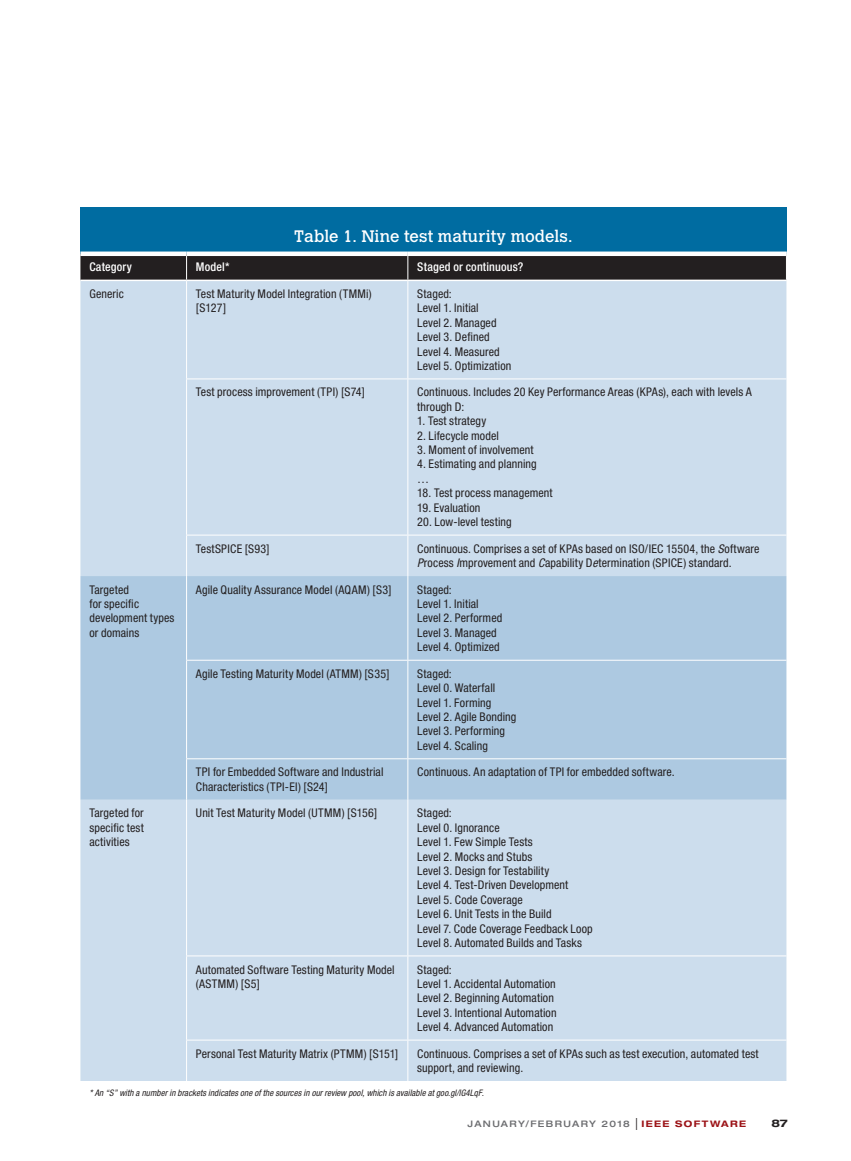
<style>
.page{position:relative;width:851px;height:1161px;background:#fff}
.page>*{position:absolute;margin:0;border:0;box-sizing:border-box;transform-origin:0 0}
.t1{font:16.5px "Calvert MT Std";letter-spacing:.005em;color:#fff}
.t2{font:condensed 12px/14.4px "Helvetica Neue LT Std";letter-spacing:.01em;color:#231f20}
.t3{font:500 condensed 12px "Helvetica Neue LT Std";letter-spacing:.015em;color:#fff}
.t4{font:700 expanded 10.5px "Helvetica Neue LT Std";color:#231f20}
.t5{font:italic condensed 9px "Helvetica Neue LT Std";letter-spacing:.01em;color:#231f20}
.t6{font:500 expanded 9px "Helvetica Neue LT Std";letter-spacing:.145em;color:#6c6d70}
.s1{font-style:italic}
.s2{font-family:"Helvetica LT Std";font-weight:400;font-stretch:condensed;font-size:12px;color:#231f20}
.s3{font-weight:700;color:#9c1418}
</style>
<div class="page">
<div style="left:80px;top:207px;width:706px;height:47px;background:#006ca1"></div>
<div style="left:80px;top:281px;width:706px;height:800px;background:#ccdded"></div>
<div style="left:80px;top:576px;width:706px;height:224px;background:#adc9e1"></div>
<hr style="left:80px;top:252px;width:106px;height:4px;background:#fff">
<hr style="left:186px;top:252px;width:222px;height:4px;background:#fff">
<hr style="left:408px;top:252px;width:378px;height:4px;background:#fff">
<svg style="left:80px;top:254px;width:707px;height:26px;background:#383435"></svg>
<hr style="left:186px;top:281px;width:1px;height:98px;background:#fff">
<hr style="left:407px;top:281px;width:1px;height:98px;background:#fff">
<hr style="left:186px;top:379px;width:1px;height:156px;background:#fff">
<hr style="left:407px;top:379px;width:1px;height:156px;background:#fff">
<hr style="left:186px;top:535px;width:1px;height:41px;background:#fff">
<hr style="left:407px;top:535px;width:1px;height:41px;background:#fff">
<hr style="left:186px;top:576px;width:1px;height:84px;background:#fff">
<hr style="left:407px;top:576px;width:1px;height:84px;background:#fff">
<hr style="left:186px;top:661px;width:1px;height:97px;background:#fff">
<hr style="left:407px;top:661px;width:1px;height:97px;background:#fff">
<hr style="left:186px;top:759px;width:1px;height:41px;background:#fff">
<hr style="left:407px;top:759px;width:1px;height:41px;background:#fff">
<hr style="left:186px;top:800px;width:1px;height:156px;background:#fff">
<hr style="left:407px;top:800px;width:1px;height:156px;background:#fff">
<hr style="left:186px;top:956px;width:1px;height:84px;background:#fff">
<hr style="left:407px;top:956px;width:1px;height:84px;background:#fff">
<hr style="left:186px;top:1040px;width:1px;height:41px;background:#fff">
<hr style="left:407px;top:1040px;width:1px;height:41px;background:#fff">
<hr style="left:186px;top:379px;width:222px;height:1px;background:#fff">
<hr style="left:408px;top:379px;width:378px;height:1px;background:#fff">
<hr style="left:186px;top:535px;width:222px;height:1px;background:#fff">
<hr style="left:408px;top:535px;width:378px;height:1px;background:#fff">
<hr style="left:186px;top:660px;width:222px;height:1px;background:#fff">
<hr style="left:408px;top:660px;width:378px;height:1px;background:#fff">
<hr style="left:186px;top:758px;width:222px;height:1px;background:#fff">
<hr style="left:408px;top:758px;width:378px;height:1px;background:#fff">
<hr style="left:186px;top:956px;width:222px;height:1px;background:#fff">
<hr style="left:408px;top:956px;width:378px;height:1px;background:#fff">
<hr style="left:186px;top:1040px;width:222px;height:1px;background:#fff">
<hr style="left:408px;top:1040px;width:378px;height:1px;background:#fff">
<h1 class="t1" style="left:294px;top:226px;width:280px">Table 1. Nine test maturity models.</h1>
<p class="t3" style="left:89px;top:260px;width:44px">Category</p>
<p class="t3" style="left:196px;top:260px;width:35px">Model*</p>
<p class="t3" style="left:417px;top:260px;width:108px">Staged or continuous?</p>
<p class="t2" style="left:89px;top:286px;width:36px">Generic</p>
<p class="t2" style="left:196px;top:286px;width:177px">Test Maturity Model Integration (TMMi) [S127]</p>
<p class="t2" style="left:417px;top:286px;width:96px">Staged:<br>Level 1. Initial<br>Level 2. Managed<br>Level 3. Defined<br>Level 4. Measured<br>Level 5. Optimization</p>
<p class="t2" style="left:196px;top:385px;width:170px">Test process improvement (TPI) [S74]</p>
<p class="t2" style="left:417px;top:385px;width:336px">Continuous. Includes 20 Key Performance Areas (KPAs), each with levels A through D:</p>
<p class="t2" style="left:417px;top:414px;width:70px">1. Test strategy</p>
<p class="t2" style="left:417px;top:428px;width:83px">2. Lifecycle model</p>
<p class="t2" style="left:417px;top:443px;width:118px">3. Moment of involvement</p>
<p class="t2" style="left:417px;top:457px;width:121px">4. Estimating and planning …</p>
<p class="t2" style="left:417px;top:486px;width:137px">18. Test process management</p>
<p class="t2" style="left:417px;top:500px;width:65px">19. Evaluation</p>
<p class="t2" style="left:417px;top:515px;width:96px">20. Low-level testing</p>
<p class="t2" style="left:196px;top:541px;width:75px">TestSPICE [S93]</p>
<p class="t2" style="left:417px;top:541px;width:344px">Continuous. Comprises a set of KPAs based on ISO/IEC 15504, the <span class="s1">S</span>oftware<br><span class="s1">P</span>rocess <span class="s1">I</span>mprovement and <span class="s1">C</span>apability D<span class="s1">e</span>termination (SPICE) standard.</p>
<p class="t2" style="left:89px;top:582px;width:86px">Targeted<br>for specific development types or domains</p>
<p class="t2" style="left:196px;top:582px;width:197px">Agile Quality Assurance Model (AQAM) [S3]</p>
<p class="t2" style="left:417px;top:582px;width:87px">Staged:<br>Level 1. Initial<br>Level 2. Performed<br>Level 3. Managed<br>Level 4. Optimized</p>
<p class="t2" style="left:196px;top:666px;width:195px">Agile Testing Maturity Model (ATMM) [S35]</p>
<p class="t2" style="left:417px;top:666px;width:101px">Staged:<br>Level 0. Waterfall<br>Level 1. Forming<br>Level 2. Agile Bonding<br>Level 3. Performing<br>Level 4. Scaling</p>
<p class="t2" style="left:196px;top:765px;width:189px">TPI for Embedded Software and Industrial<br>Characteristics (TPI-EI) [S24]</p>
<p class="t2" style="left:417px;top:765px;width:259px">Continuous. An adaptation of TPI for embedded software.</p>
<p class="t2" style="left:89px;top:806px;width:56px;text-align:justify">Targeted for specific test activities</p>
<p class="t2" style="left:196px;top:806px;width:183px">Unit Test Maturity Model (UTMM) [S156]</p>
<p class="t2" style="left:417px;top:806px;width:177px">Staged:<br>Level 0. Ignorance<br>Level 1. Few Simple Tests<br>Level 2. Mocks and Stubs<br>Level 3. Design for Testability<br>Level 4. Test-Driven Development<br>Level 5. Code Coverage<br>Level 6. Unit Tests in the Build<br>Level 7. Code Coverage Feedback Loop<br>Level 8. Automated Builds and Tasks</p>
<p class="t2" style="left:196px;top:962px;width:200px">Automated Software Testing Maturity Model (ASTMM) [S5]</p>
<p class="t2" style="left:417px;top:962px;width:141px">Staged:<br>Level 1. Accidental Automation<br>Level 2. Beginning Automation<br>Level 3. Intentional Automation<br>Level 4. Advanced Automation</p>
<p class="t2" style="left:196px;top:1046px;width:204px">Personal Test Maturity Matrix (PTMM) [S151]</p>
<p class="t2" style="left:417px;top:1046px;width:343px">Continuous. Comprises a set of KPAs such as test execution, automated test support, and reviewing.</p>
<p class="t5" style="left:89px;top:1088px;width:396px">* An “S” with a number in brackets indicates one of the sources in our review pool, which is available at goo.gl/lG4LqF.</p>
<p class="t6" style="left:467px;top:1118px;width:280px">JANUARY/FEBRUARY 2018 <span class="s2">|</span> <span class="s3">IEEE SOFTWARE</span></p>
<p class="t4" style="left:771px;top:1117px;width:18px">87</p>
</div>
